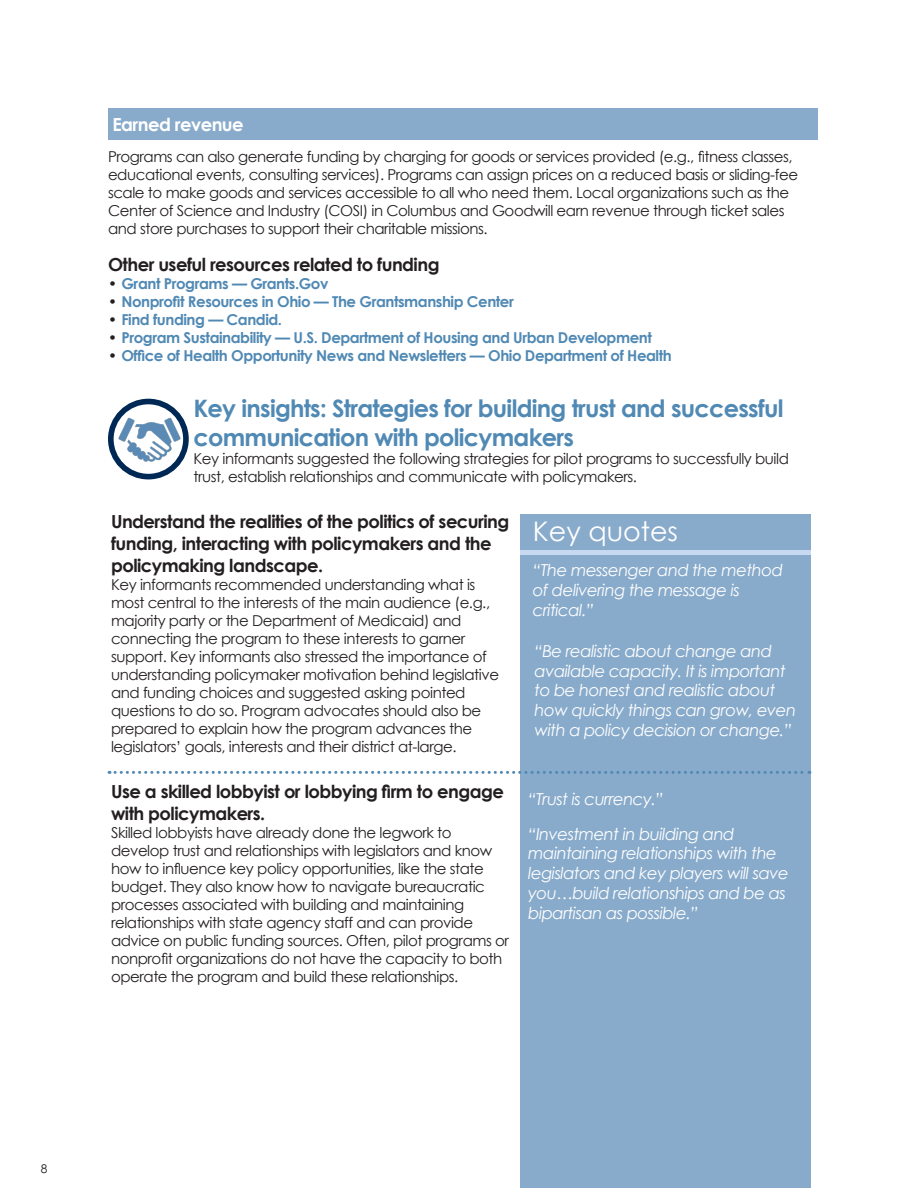
<style>
.page{position:relative;width:918px;height:1188px;background:#fff}
.page>*{position:absolute;margin:0;border:0;box-sizing:border-box;transform-origin:0 0}
.t1{font:27px "Century Gothic";color:#fff}
.t2{font:700 24px/28.8px "Century Gothic";letter-spacing:-.03em;color:#5089b4}
.paragraph{font:700 18px/21.6px "Century Gothic";letter-spacing:-.03em;color:#231f20}
.t3{font:700 18px "Century Gothic";letter-spacing:-.03em;color:#fff}
.paragraph-2{font:italic 16.5px/19.8px "Century Gothic";letter-spacing:-.03em;color:#fff}
.t4{font:15px/18px "Century Gothic";letter-spacing:-.03em;color:#231f20}
.t5{font:700 15px "Century Gothic";letter-spacing:-.03em;color:#5089b4}
.t6{font:12px "Century Gothic Pro";color:#231f20}
.s1{color:#231f20}
</style>
<div class="page">
<div style="left:108px;top:108px;width:710px;height:32px;background:#89abcb"></div>
<svg style="left:111px;top:402px;width:75px;height:75px"></svg>
<div style="left:108px;top:399px;width:81px;height:80px;border:6px solid #002855;border-radius:50%"></div>
<img style="left:118px;top:417px;width:63px;height:45px">
<div style="left:520px;top:515px;width:291px;height:673px;background:#89abcb"></div>
<svg style="left:109px;top:771px;width:701px;height:3px"></svg>
<div style="left:520px;top:550px;width:291px;height:5px;background:#c7d9f0"></div>
<p class="t3" style="left:112px;top:111px;width:133px">Earned revenue</p>
<p class="t4" style="left:108px;top:147px;width:692px">Programs can also generate funding by charging for goods or services provided (e.g., fitness classes, educational events, consulting services). Programs can assign prices on a reduced basis or sliding-fee scale to make goods and services accessible to all who need them. Local organizations such as the Center of Science and Industry (COSI) in Columbus and Goodwill earn revenue through ticket sales and store purchases to support their charitable missions.</p>
<p class="paragraph" style="left:108px;top:253px;width:333px">Other useful resources related to funding</p>
<p class="t5" style="left:108px;top:272px;width:222px"><span class="s1">•</span> Grant Programs — Grants.Gov</p>
<p class="t5" style="left:108px;top:290px;width:407px"><span class="s1">•</span> Nonprofit Resources in Ohio — The Grantsmanship Center</p>
<p class="t5" style="left:108px;top:308px;width:176px"><span class="s1">•</span> Find funding — Candid.</p>
<p class="t5" style="left:108px;top:326px;width:545px"><span class="s1">•</span> Program Sustainability — U.S. Department of Housing and Urban Development</p>
<p class="t5" style="left:108px;top:344px;width:565px"><span class="s1">•</span> Office of Health Opportunity News and Newsletters — Ohio Department of Health</p>
<p class="t2" style="left:193px;top:393px;width:592px">Key insights: Strategies for building trust and successful communication with policymakers</p>
<p class="t4" style="left:193px;top:449px;width:597px">Key informants suggested the following strategies for pilot programs to successfully build trust, establish relationships and communicate with policymakers.</p>
<p class="paragraph" style="left:111px;top:510px;width:400px">Understand the realities of the politics of securing funding, interacting with policymakers and the policymaking landscape.</p>
<p class="t4" style="left:111px;top:575px;width:390px">Key informants recommended understanding what is most central to the interests of the main audience (e.g., majority party or the Department of Medicaid) and connecting the program to these interests to garner support. Key informants also stressed the importance of understanding policymaker motivation behind legislative and funding choices and suggested asking pointed questions to do so. Program advocates should also be prepared to explain how the program advances the legislators’ goals, interests and their district at-large.</p>
<p class="paragraph" style="left:111px;top:780px;width:394px">Use a skilled lobbyist or lobbying firm to engage with policymakers.</p>
<p class="t4" style="left:111px;top:823px;width:400px">Skilled lobbyists have already done the legwork to develop trust and relationships with legislators and know how to influence key policy opportunities, like the state budget. They also know how to navigate bureaucratic processes associated with building and maintaining relationships with state agency staff and can provide advice on public funding sources. Often, pilot programs or nonprofit organizations do not have the capacity to both operate the program and build these relationships.</p>
<p class="t1" style="left:533px;top:513px;width:147px">Key quotes</p>
<p class="paragraph-2" style="left:533px;top:560px;width:252px">“The messenger and the method of delivering the message is critical.”</p>
<p class="paragraph-2" style="left:535px;top:641px;width:263px">“Be realistic about change and available capacity. It is important to be honest and realistic about how quickly things can grow, even with a policy decision or change.”</p>
<p class="paragraph-2" style="left:528px;top:789px;width:137px">“Trust is currency.”</p>
<p class="paragraph-2" style="left:528px;top:824px;width:262px">“Investment in building and maintaining relationships with the legislators and key players will save you…build relationships and be as bipartisan as possible.”</p>
<p class="t6" style="left:41px;top:1162px;width:8px">8</p>
</div>
